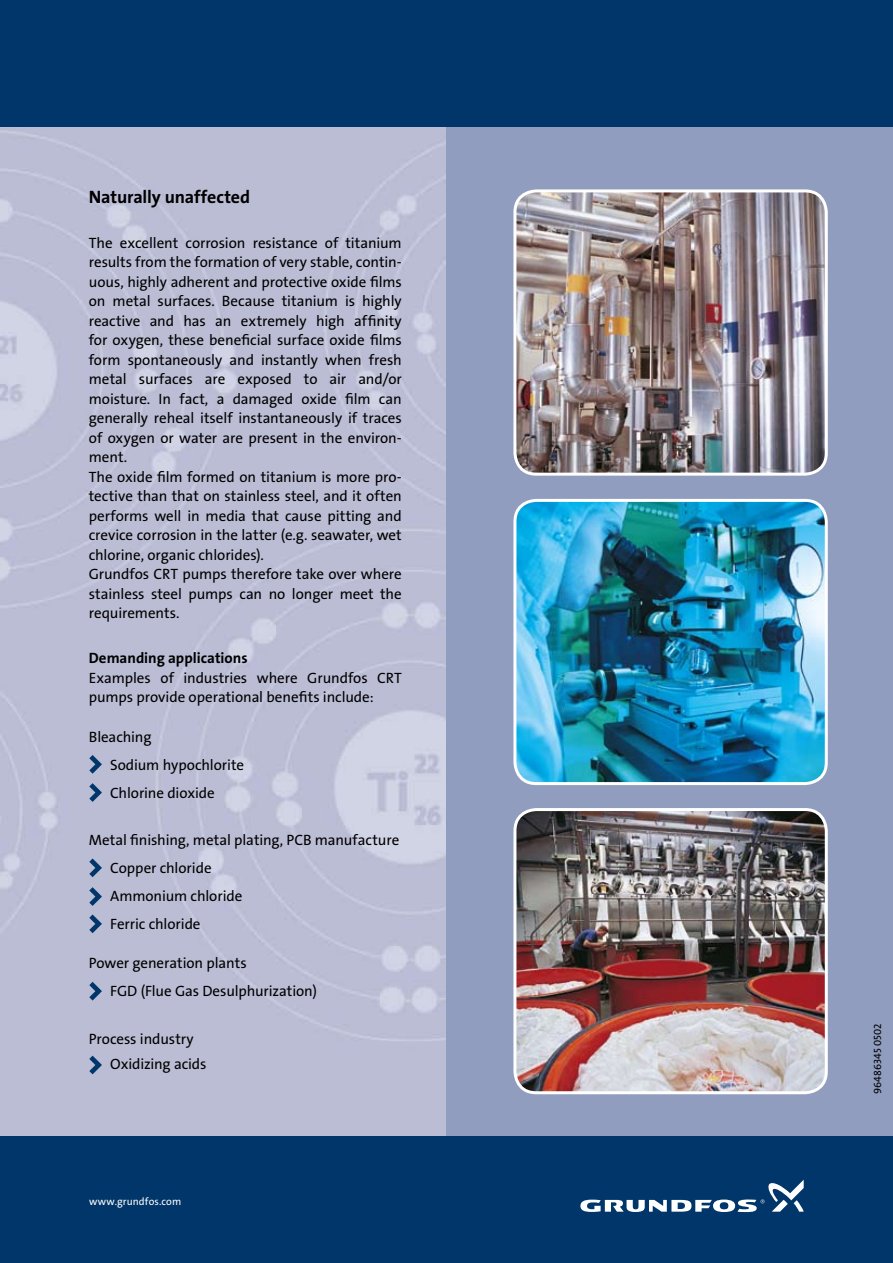
<style>
.page{position:relative;width:893px;height:1263px;background:#fff}
.page>*{position:absolute;margin:0;border:0;box-sizing:border-box;transform-origin:0 0}
.t1{font:18px "The Sans Grundfos 7 B";letter-spacing:-.01em;color:#000}
.t2{font:15px/19.5px "The Sans Grundfos 5 R";letter-spacing:-.005em;color:#000}
.t3{font:15px "The Sans Grundfos 7 B";color:#000}
.t4{font:10.5px "The Sans Grundfos 5 R";letter-spacing:.01em;color:#fff}
.t5{font:10.5px "The Sans Grundfos 5 R";letter-spacing:.005em;color:#000}
</style>
<div class="page">
<img style="left:0;top:126px;width:446px;height:1011px">
<div style="left:446px;top:119px;width:447px;height:1032px;background:#909dbe"></div>
<img style="left:517px;top:193px;width:307px;height:279px">
<div style="left:513px;top:189px;width:315px;height:287px;border:3px solid #fff;border-radius:21px"></div>
<img style="left:517px;top:502px;width:308px;height:280px">
<div style="left:513px;top:499px;width:315px;height:286px;border:3px solid #fff;border-radius:21px"></div>
<img style="left:517px;top:811px;width:308px;height:280px">
<div style="left:513px;top:808px;width:315px;height:286px;border:3px solid #fff;border-radius:21px"></div>
<div style="left:0;top:1137px;width:893px;height:126px;background:#003669"></div>
<div style="left:0;top:0;width:893px;height:126px;background:#003669"></div>
<svg style="left:580px;top:1180px;width:224px;height:32px"></svg>
<svg style="left:89px;top:755px;width:13px;height:19px"></svg>
<svg style="left:89px;top:783px;width:13px;height:19px"></svg>
<svg style="left:89px;top:858px;width:13px;height:19px"></svg>
<svg style="left:89px;top:887px;width:13px;height:19px"></svg>
<svg style="left:89px;top:914px;width:13px;height:19px"></svg>
<svg style="left:89px;top:982px;width:13px;height:18px"></svg>
<svg style="left:89px;top:1055px;width:13px;height:19px"></svg>
<p class="t1" style="left:89px;top:187px;width:163px">Naturally unaffected</p>
<p class="t2" style="left:89px;top:234px;width:314px">The excellent corrosion resistance of titanium results from the formation of very stable, contin&shy;uous, highly adherent and protective oxide films on metal surfaces. Because titanium is highly reactive and has an extremely high affinity for oxygen, these beneficial surface oxide films form spontaneously and instantly when fresh metal surfaces are exposed to air and/or moisture. In fact, a damaged oxide film can generally reheal itself instantaneously if traces of oxygen or water are present in the environ&shy;ment.<br>The oxide film formed on titanium is more pro&shy;tective than that on stainless steel, and it often performs well in media that cause pitting and crevice corrosion in the latter (e.g. seawater, wet chlorine, organic chlorides).<br>Grundfos CRT pumps therefore take over where stainless steel pumps can no longer meet the requirements.</p>
<p class="t3" style="left:89px;top:650px;width:160px">Demanding applications</p>
<p class="t2" style="left:89px;top:669px;width:314px">Examples of industries where Grundfos CRT pumps provide operational benefits include:</p>
<p class="t2" style="left:110px;top:723px;width:136px;line-height:28px;text-indent:-21px">Bleaching<br>Sodium hypochlorite<br>Chlorine dioxide</p>
<p class="t2" style="left:110px;top:826px;width:291px;line-height:28px;text-indent:-21px">Metal finishing, metal plating, PCB manufacture<br>Copper chloride<br>Ammonium chloride<br>Ferric chloride</p>
<p class="t2" style="left:110px;top:949px;width:208px;line-height:28px;text-indent:-21px">Power generation plants<br>FGD (Flue Gas Desulphurization)</p>
<p class="t2" style="left:110px;top:1026px;width:98px;line-height:25.5px;text-indent:-21px">Process industry<br>Oxidizing acids</p>
<p class="t5" style="left:872px;top:1094px;width:72px;rotate:-90deg">96486345 0502</p>
<p class="t4" style="left:89px;top:1196px;width:94px">www.grundfos.com</p>
</div>
